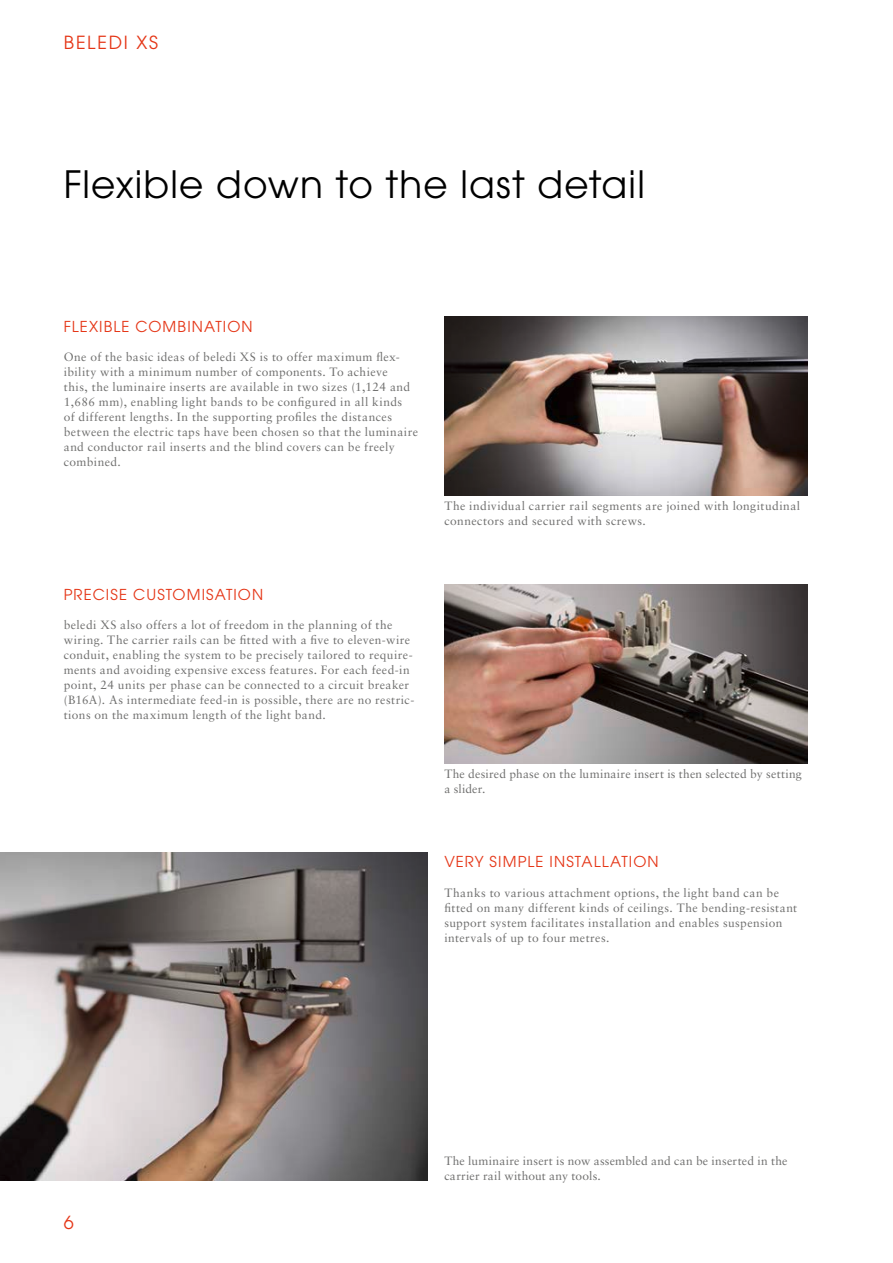
<style>
.page{position:relative;width:893px;height:1263px;background:#fff}
.page>*{position:absolute;margin:0;border:0;box-sizing:border-box;transform-origin:0 0}
.t1{font:37.5px "ITC Avant Garde Pro";letter-spacing:.03em;color:#000}
.t2{font:18px "ITC Avant Garde Pro";letter-spacing:.095em;color:#e53617}
.t3{font:15px "ITC Avant Garde Pro";letter-spacing:.07em;color:#e53617}
.t4{font:12px/14.9px "Sabon LT Std";letter-spacing:.035em;color:#6f6f6e}
</style>
<div class="page">
<img style="left:444px;top:317px;width:364px;height:178px">
<img style="left:444px;top:585px;width:364px;height:178px">
<img style="left:0;top:852px;width:427px;height:328px">
<h2 class="t2" style="left:64px;top:31px;width:96px">BELEDI XS</h2>
<h1 class="t1" style="left:64px;top:161px;width:583px">Flexible down to the last detail</h1>
<p class="t3" style="left:64px;top:317px;width:190px">FLEXIBLE COMBINATION</p>
<p class="t4" style="left:64px;top:350px;width:356px">One of the basic ideas of beledi XS is to offer maximum flex&shy;ibility with a minimum number of components. To achieve<br>this, the luminaire inserts are available in two sizes (1,124 and 1,686 mm), enabling light bands to be configured in all kinds<br>of different lengths. In the supporting profiles the distances between the electric taps have been chosen so that the luminaire and conductor rail inserts and the blind covers can be freely combined.</p>
<p class="t3" style="left:64px;top:585px;width:201px">PRECISE CUSTOMISATION</p>
<p class="t4" style="left:64px;top:618px;width:352px">beledi XS also offers a lot of freedom in the planning of the wiring. The carrier rails can be fitted with a five to eleven-wire conduit, enabling the system to be precisely tailored to require&shy;ments and avoiding expensive excess features. For each feed-in point, 24 units per phase can be connected to a circuit breaker (B16A). As intermediate feed-in is possible, there are no restric&shy;tions on the maximum length of the light band.</p>
<p class="t4" style="left:444px;top:499px;width:357px">The individual carrier rail segments are joined with longitudinal connectors and secured with screws.</p>
<p class="t4" style="left:444px;top:766px;width:359px">The desired phase on the luminaire insert is then selected by setting a slider.</p>
<p class="t3" style="left:444px;top:853px;width:216px">VERY SIMPLE INSTALLATION</p>
<p class="t4" style="left:444px;top:885px;width:354px">Thanks to various attachment options, the light band can be fitted on many different kinds of ceilings. The bending-resistant support system facilitates installation and enables suspension intervals of up to four metres.</p>
<h2 class="t2" style="left:64px;top:1211px;width:11px">6</h2>
<p class="t4" style="left:444px;top:1153px;width:345px">The luminaire insert is now assembled and can be inserted in the carrier rail without any tools.</p>
</div>
